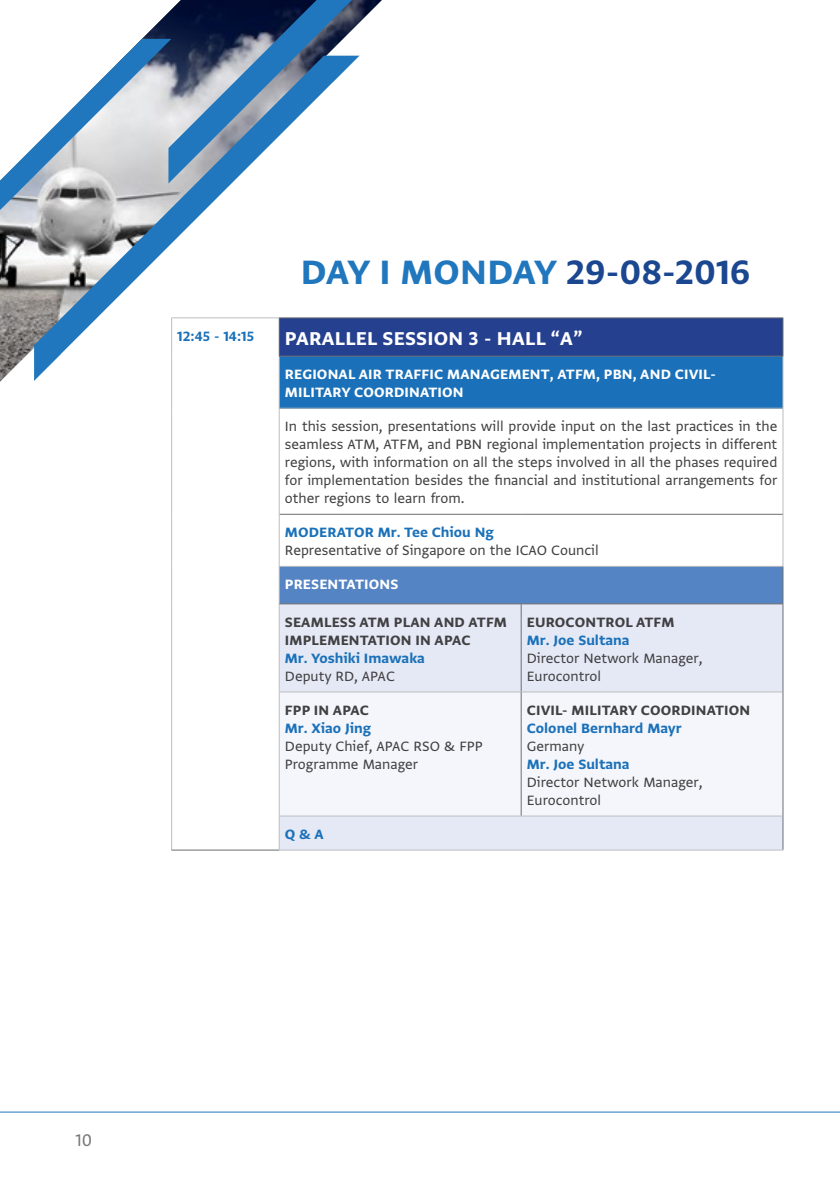
<style>
.page{position:relative;width:840px;height:1191px;background:#fff}
.page>*{position:absolute;margin:0;border:0;box-sizing:border-box;transform-origin:0 0}
.t1{font:700 40px "Greta Arabic AR+LT";color:#2077bd}
.t2{font:700 22px "Greta Arabic AR+LT";letter-spacing:.01em;color:#fff}
.t3{font:20px "Greta Arabic AR+LT";color:#77787b}
.t4{font:16px/18px "Greta Arabic AR+LT";color:#414042}
.t5{font:700 16px "Greta Arabic AR+LT";color:#1b71b9}
.t6{font:700 16px/18px "Greta Arabic AR+LT";letter-spacing:.01em;color:#414042}
.t7{font:700 16px/18px "Greta Arabic AR+LT";letter-spacing:.01em;color:#fff}
.s1{color:#1a4790}
</style>
<div class="page">
<img style="left:0;top:0;width:382px;height:382px">
<svg style="left:34px;top:214px;width:325px;height:167px"></svg>
<svg style="left:0;top:0;width:380px;height:214px"></svg>
<svg style="left:0;top:1111px;width:839px;height:1px"></svg>
<svg style="left:172px;top:318px;width:610px;height:531px"></svg>
<div style="left:279px;top:318px;width:503px;height:38px;background:#25408f"></div>
<div style="left:279px;top:356px;width:503px;height:52px;background:#1b71b9"></div>
<div style="left:279px;top:566px;width:503px;height:38px;background:#5584c4"></div>
<div style="left:280px;top:604px;width:502px;height:245px;background:#e4e9f5"></div>
<div style="left:280px;top:692px;width:502px;height:123px;background:#f5f6fb"></div>
<hr style="left:782px;top:356px;width:1px;height:52px;background:#bcbec0">
<hr style="left:279px;top:408px;width:242px;height:1px;background:#bcbec0">
<hr style="left:521px;top:408px;width:261px;height:1px;background:#bcbec0">
<hr style="left:782px;top:408px;width:1px;height:106px;background:#bcbec0">
<hr style="left:782px;top:514px;width:1px;height:52px;background:#bcbec0">
<hr style="left:279px;top:514px;width:242px;height:1px;background:#6d6e71">
<hr style="left:521px;top:514px;width:261px;height:1px;background:#6d6e71">
<hr style="left:171px;top:318px;width:1px;height:38px;background:#bcbec0">
<hr style="left:171px;top:356px;width:1px;height:52px;background:#bcbec0">
<hr style="left:171px;top:408px;width:1px;height:106px;background:#bcbec0">
<hr style="left:171px;top:514px;width:1px;height:52px;background:#bcbec0">
<hr style="left:171px;top:566px;width:1px;height:38px;background:#bcbec0">
<hr style="left:171px;top:604px;width:1px;height:88px;background:#bcbec0">
<hr style="left:171px;top:692px;width:1px;height:124px;background:#bcbec0">
<hr style="left:171px;top:816px;width:1px;height:34px;background:#bcbec0">
<hr style="left:171px;top:317px;width:108px;height:1px;background:#bcbec0">
<hr style="left:279px;top:356px;width:1px;height:52px;background:#bcbec0">
<hr style="left:279px;top:408px;width:1px;height:106px;background:#bcbec0">
<hr style="left:279px;top:514px;width:1px;height:52px;background:#bcbec0">
<hr style="left:279px;top:566px;width:1px;height:38px;background:#bcbec0">
<hr style="left:279px;top:604px;width:1px;height:87px;background:#bcbec0">
<hr style="left:279px;top:692px;width:1px;height:123px;background:#bcbec0">
<hr style="left:279px;top:816px;width:1px;height:34px;background:#bcbec0">
<hr style="left:171px;top:849px;width:108px;height:1px;background:#6d6e71">
<hr style="left:279px;top:317px;width:242px;height:1px;background:#6d6e71">
<hr style="left:279px;top:318px;width:1px;height:38px;background:#6d6e71">
<hr style="left:521px;top:317px;width:261px;height:1px;background:#6d6e71">
<hr style="left:279px;top:356px;width:242px;height:1px;background:#6d6e71">
<hr style="left:521px;top:356px;width:261px;height:1px;background:#6d6e71">
<hr style="left:782px;top:318px;width:1px;height:38px;background:#6d6e71">
<hr style="left:520px;top:604px;width:1px;height:87px;background:#6d6e71">
<hr style="left:782px;top:604px;width:1px;height:88px;background:#6d6e71">
<hr style="left:782px;top:816px;width:1px;height:34px;background:#6d6e71">
<hr style="left:279px;top:849px;width:242px;height:1px;background:#bcbec0">
<hr style="left:521px;top:849px;width:261px;height:1px;background:#bcbec0">
<hr style="left:279px;top:566px;width:242px;height:1px;background:#bcbec0">
<hr style="left:521px;top:566px;width:261px;height:1px;background:#bcbec0">
<hr style="left:782px;top:566px;width:1px;height:37px;background:#6d6e71">
<hr style="left:279px;top:603px;width:242px;height:1px;background:#6d6e71">
<hr style="left:521px;top:603px;width:261px;height:1px;background:#6d6e71">
<hr style="left:279px;top:691px;width:242px;height:1px;background:#bcbec0">
<hr style="left:521px;top:691px;width:261px;height:1px;background:#bcbec0">
<hr style="left:520px;top:692px;width:1px;height:123px;background:#6d6e71">
<hr style="left:782px;top:692px;width:1px;height:124px;background:#6d6e71">
<hr style="left:279px;top:815px;width:242px;height:1px;background:#bcbec0">
<hr style="left:521px;top:815px;width:261px;height:1px;background:#bcbec0">
<h1 class="t1" style="left:301px;top:236px;width:451px">DAY I MONDAY <span class="s1">29-08-2016</span></h1>
<p class="t5" style="left:177px;top:321px;width:78px">12:45 - 14:15</p>
<h2 class="t2" style="left:285px;top:319px;width:299px">PARALLEL SESSION 3 - HALL “A”</h2>
<p class="t7" style="left:285px;top:364px;width:432px">REGIONAL AIR TRAFFIC MANAGEMENT, ATFM, PBN, AND CIVIL-<br>MILITARY COORDINATION</p>
<p class="t4" style="left:285px;top:415px;width:493px;text-align:justify">In this session, presentations will provide input on the last practices in the seamless ATM, ATFM, and PBN regional implementation projects in different regions, with information on all the steps involved in all the phases required for implementation besides the financial and institutional arrangements for other regions to learn from.</p>
<p class="t5" style="left:285px;top:518px;width:210px">MODERATOR Mr. Tee Chiou Ng</p>
<p class="t4" style="left:285px;top:539px;width:315px">Representative of Singapore on the ICAO Council</p>
<p class="t7" style="left:285px;top:574px;width:115px">PRESENTATIONS</p>
<p class="t6" style="left:285px;top:611px;width:223px">SEAMLESS ATM PLAN AND ATFM<br>IMPLEMENTATION IN APAC</p>
<p class="t5" style="left:285px;top:643px;width:141px">Mr. Yoshiki Imawaka</p>
<p class="t4" style="left:285px;top:665px;width:111px">Deputy RD, APAC</p>
<p class="t6" style="left:526px;top:611px;width:149px">EUROCONTROL ATFM</p>
<p class="t5" style="left:526px;top:625px;width:104px">Mr. Joe Sultana</p>
<p class="t4" style="left:526px;top:647px;width:177px">Director Network Manager,<br>Eurocontrol</p>
<p class="t6" style="left:285px;top:699px;width:85px">FPP IN APAC</p>
<p class="t5" style="left:285px;top:713px;width:88px">Mr. Xiao Jing</p>
<p class="t4" style="left:285px;top:735px;width:199px">Deputy Chief, APAC RSO &amp; FPP<br>Programme Manager</p>
<p class="t5" style="left:285px;top:819px;width:40px">Q &amp; A</p>
<p class="t6" style="left:526px;top:699px;width:225px">CIVIL- MILITARY COORDINATION</p>
<p class="t5" style="left:526px;top:713px;width:156px">Colonel Bernhard Mayr</p>
<p class="t4" style="left:526px;top:735px;width:59px">Germany</p>
<p class="t5" style="left:526px;top:749px;width:104px">Mr. Joe Sultana</p>
<p class="t4" style="left:526px;top:771px;width:177px">Director Network Manager,<br>Eurocontrol</p>
<p class="t3" style="left:75px;top:1121px;width:18px">10</p>
</div>
